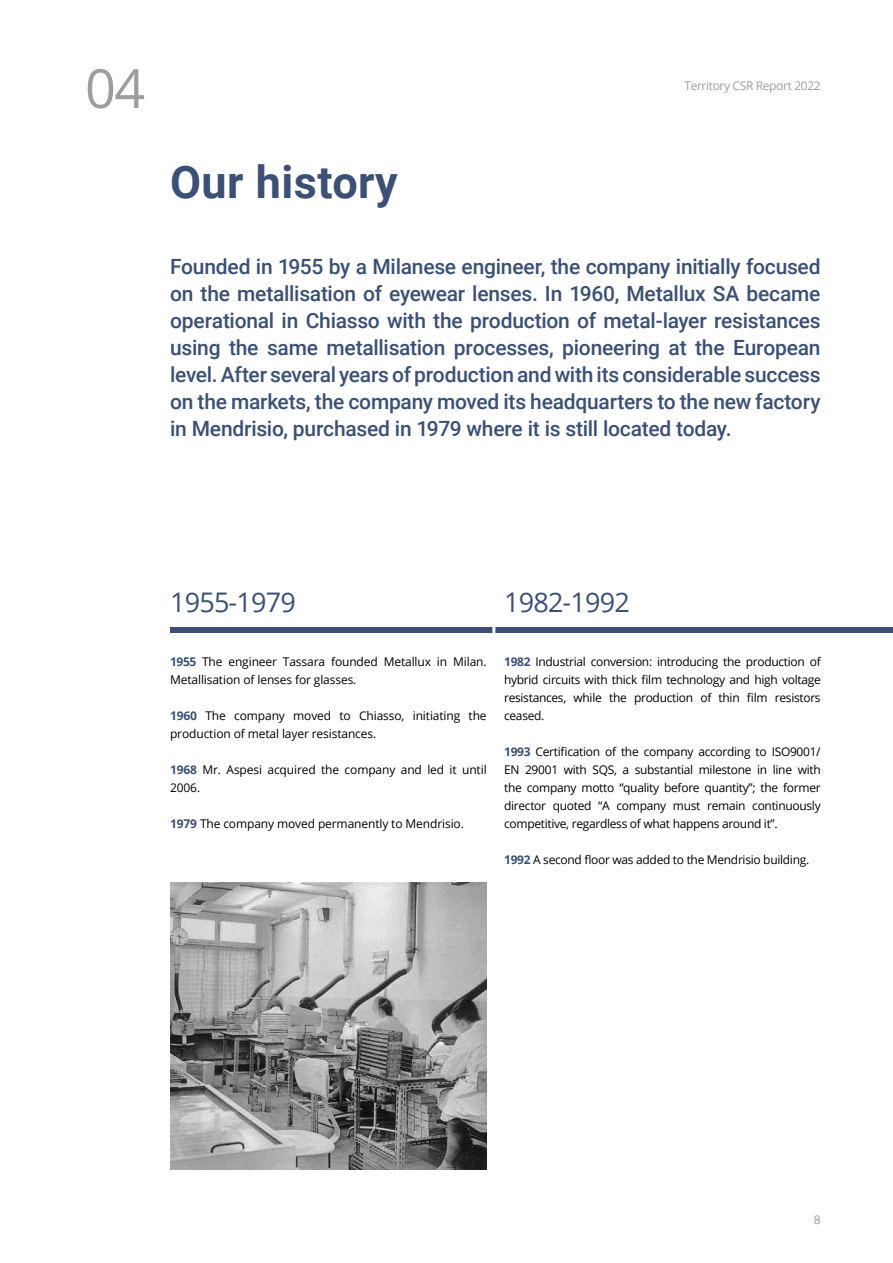
<style>
.page{position:relative;width:893px;height:1263px;background:#fff}
.page>*{position:absolute;margin:0;border:0;box-sizing:border-box;transform-origin:0 0}
.Numerazione_capitoli{font:54px "Open Sans";color:#9d9d9c}
.H1_titolo{font:700 45px "Roboto";letter-spacing:.01em;color:#3b5074}
.Numerazione_capitoli-2{font:27px "Open Sans";letter-spacing:-.03em;color:#3b5074}
.H2_sottotitoli{font:500 21px/27px "Roboto";letter-spacing:-.01em;color:#3b5074;text-align:justify}
.t1{font:12px/18px "Open Sans";letter-spacing:-.01em;color:#000}
.t2{font:12px "Open Sans";letter-spacing:-.03em;color:#9d9d9c}
.s1{font-weight:700;color:#3b5074}
</style>
<div class="page">
<div style="left:170px;top:627px;width:723px;height:5px;background:#3b5074"></div>
<hr style="left:492px;top:619px;width:3px;height:18px;background:#fff">
<img style="left:170px;top:882px;width:317px;height:287px">
<p class="Numerazione_capitoli" style="left:85px;top:51px;width:62px">04</p>
<p class="H1_titolo" style="left:170px;top:150px;width:229px">Our history</p>
<p class="t2" style="left:684px;top:77px;width:138px">Territory CSR Report 2022</p>
<p class="H2_sottotitoli" style="left:170px;top:252px;width:652px">Founded in 1955 by a Milanese engineer, the company initially focused on the metallisation of eyewear lenses. In 1960, Metallux SA became operational in Chiasso with the production of metal-layer resistances using the same metallisation processes, pioneering at the European level. After several years of production and with its considerable success on the markets, the company moved its headquarters to the new factory in Mendrisio, purchased in 1979 where it is still located today.</p>
<p class="Numerazione_capitoli-2" style="left:170px;top:584px;width:127px">1955-1979</p>
<p class="Numerazione_capitoli-2" style="left:504px;top:584px;width:127px">1982-1992</p>
<p class="t1" style="left:170px;top:652px;width:318px"><span class="s1">1955</span> The engineer Tassara founded Metallux in Milan.<br>Metallisation of lenses for glasses.</p>
<p class="t1" style="left:170px;top:706px;width:318px"><span class="s1">1960</span> The company moved to Chiasso, initiating the production of metal layer resistances.</p>
<p class="t1" style="left:170px;top:760px;width:318px"><span class="s1">1968</span> Mr. Aspesi acquired the company and led it until<br>2006.</p>
<p class="t1" style="left:170px;top:814px;width:295px"><span class="s1">1979</span> The company moved permanently to Mendrisio.</p>
<p class="t1" style="left:504px;top:652px;width:318px;text-align:justify"><span class="s1">1982</span> Industrial conversion: introducing the production of hybrid circuits with thick film technology and high voltage resistances, while the production of thin film resistors ceased.</p>
<p class="t1" style="left:504px;top:742px;width:318px;text-align:justify"><span class="s1">1993</span> Certification of the company according to ISO9001/ EN 29001 with SQS, a substantial milestone in line with the company motto “quality before quantity”; the former director quoted “A company must remain continuously competitive, regardless of what happens around it”.</p>
<p class="t1" style="left:504px;top:850px;width:307px"><span class="s1">1992</span> A second floor was added to the Mendrisio building.</p>
<p class="t2" style="left:814px;top:1211px;width:8px">8</p>
</div>
